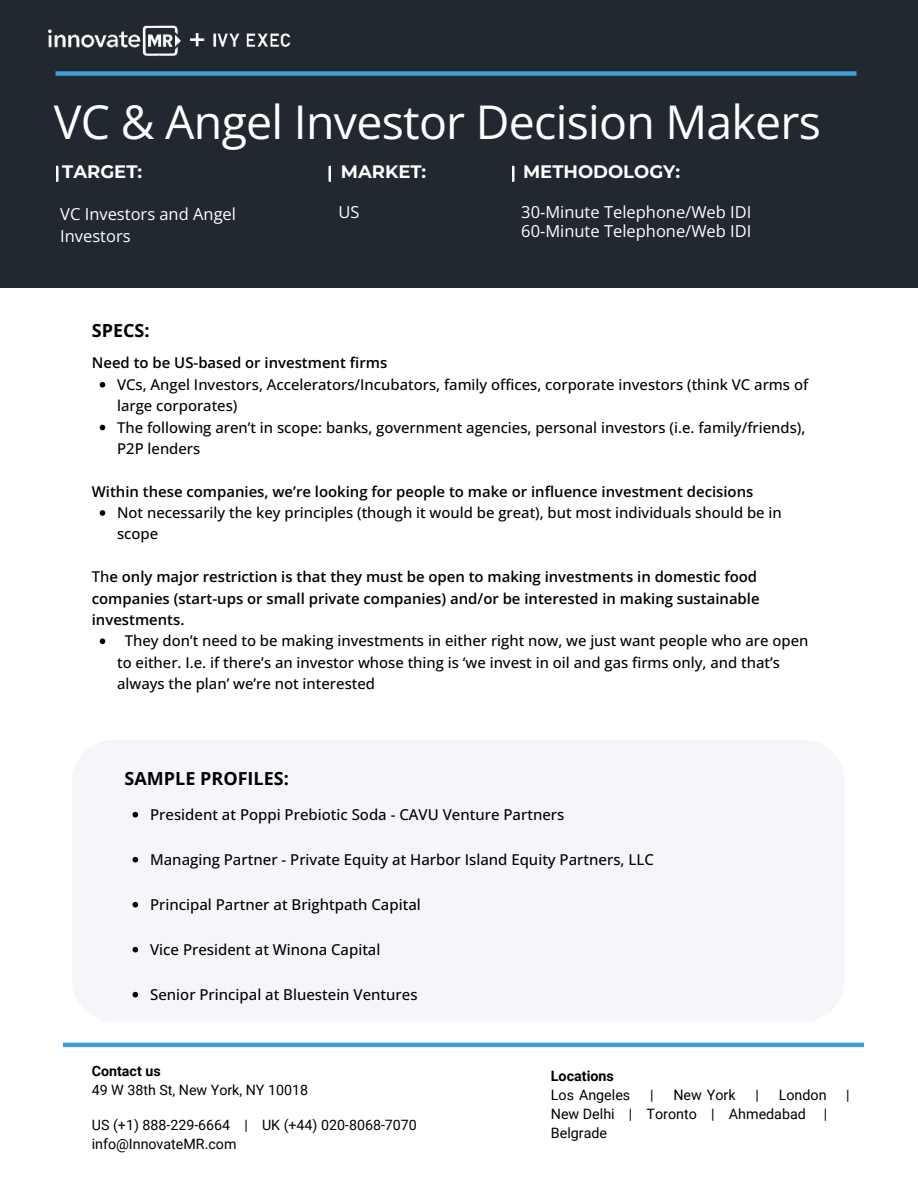
<style>
.page{position:relative;width:918px;height:1188px;background:#fff}
.page>*{position:absolute;margin:0;border:0;box-sizing:border-box;transform-origin:0 0}
.t1{font:46.5px "Open Sans";letter-spacing:-.015em;color:#fff}
.t2{font:700 18px "Montserrat";color:#fff}
.t3{font:700 18px "Open Sans";color:#000}
.t4{font:16.5px/22.5px "Open Sans";color:#fff}
.t5{font:500 15px "Open Sans";color:#000}
.t6{font:500 14.85px/21.5px "Open Sans";color:#000}
.t7{font:600 14.85px/21.3px "Open Sans";color:#000}
.t8{font:14.25px/19.2px "Roboto";color:#000}
.t9{font:700 14.25px "Roboto";color:#000}
.s1{font-weight:500}
</style>
<div class="page">
<div style="left:0;top:0;width:918px;height:287px;background:#21282f"></div>
<svg style="left:56px;top:166px;width:2px;height:16px"></svg>
<svg style="left:328px;top:166px;width:3px;height:16px"></svg>
<svg style="left:512px;top:166px;width:2px;height:16px"></svg>
<svg style="left:100px;top:382px;width:5px;height:6px"></svg>
<svg style="left:100px;top:425px;width:5px;height:5px"></svg>
<svg style="left:100px;top:510px;width:5px;height:6px"></svg>
<svg style="left:100px;top:638px;width:5px;height:6px"></svg>
<svg style="left:133px;top:812px;width:5px;height:6px"></svg>
<svg style="left:133px;top:857px;width:5px;height:5px"></svg>
<svg style="left:133px;top:902px;width:5px;height:6px"></svg>
<svg style="left:133px;top:947px;width:5px;height:5px"></svg>
<svg style="left:133px;top:992px;width:5px;height:6px"></svg>
<hr style="left:63px;top:1043px;width:801px;height:4px;background:#3e9fd9">
<img style="left:48px;top:25px;width:243px;height:51px">
<div style="left:56px;top:71px;width:801px;height:5px;background:#3e9fd9"></div>
<h1 class="t1" style="left:54px;top:90px;width:769px">VC &amp; Angel Investor Decision Makers</h1>
<p class="t2" style="left:62px;top:159px;width:81px">TARGET:</p>
<p class="t2" style="left:341px;top:159px;width:87px">MARKET:</p>
<p class="t2" style="left:523px;top:159px;width:159px">METHODOLOGY:</p>
<p class="t4" style="left:60px;top:202px;width:177px">VC Investors and Angel<br>Investors</p>
<p class="t4" style="left:339px;top:201px;width:23px">US</p>
<p class="t4" style="left:521px;top:202px;width:232px;line-height:19.2px">30-Minute Telephone/Web IDI<br>60-Minute Telephone/Web IDI</p>
<p class="t3" style="left:92px;top:318px;width:59px">SPECS:</p>
<p class="t7" style="left:92px;top:352px;width:297px">Need to be US-based or investment firms</p>
<p class="t6" style="left:117px;top:373px;width:693px">VCs, Angel Investors, Accelerators/Incubators, family offices, corporate investors (think VC arms of large corporates)<br>The following aren’t in scope: banks, government agencies, personal investors (i.e. family/friends), P2P lenders</p>
<p class="t7" style="left:92px;top:480px;width:663px">Within these companies, we’re looking for people to make or influence investment decisions</p>
<p class="t6" style="left:117px;top:502px;width:666px">Not necessarily the key principles (though it would be great), but most individuals should be in scope</p>
<p class="t7" style="left:92px;top:566px;width:669px"><span class="s1">Th</span>e only major restriction is that they must be open to making investments in domestic food companies (start-ups or small private companies) and/or be interested in making sustainable investments.</p>
<p class="t6" style="left:117px;top:630px;width:693px;text-indent:8px">They don’t need to be making investments in either right now, we just want people who are open to either. I.e. if there’s an investor whose thing is ‘we invest in oil and gas firms only, and that’s always the plan’ we’re not interested</p>
<p class="t3" style="left:125px;top:766px;width:166px">SAMPLE PROFILES:</p>
<p class="t5" style="left:150px;top:804px;width:416px">President at Poppi Prebiotic Soda - CAVU Venture Partners</p>
<p class="t5" style="left:150px;top:849px;width:505px">Managing Partner - Private Equity at Harbor Island Equity Partners, LLC</p>
<p class="t5" style="left:150px;top:894px;width:272px">Principal Partner at Brightpath Capital</p>
<p class="t5" style="left:150px;top:939px;width:232px">Vice President at Winona Capital</p>
<p class="t5" style="left:150px;top:984px;width:269px">Senior Principal at Bluestein Ventures</p>
<p class="t9" style="left:92px;top:1061px;width:70px">Contact us</p>
<p class="t8" style="left:92px;top:1080px;width:218px">49 W 38th St, New York, NY 10018</p>
<p class="t8" style="left:92px;top:1115px;width:327px">US (+1) 888-229-6664 | UK (+44) 020-8068-7070 info@InnovateMR.com</p>
<p class="t9" style="left:551px;top:1066px;width:65px">Locations</p>
<p class="t8" style="left:551px;top:1085px;width:81px">Los Angeles</p>
<p class="t8" style="left:650px;top:1085px;width:5px">|</p>
<p class="t8" style="left:673px;top:1085px;width:64px">New York</p>
<p class="t8" style="left:755px;top:1085px;width:5px">|</p>
<p class="t8" style="left:779px;top:1085px;width:49px">London</p>
<p class="t8" style="left:846px;top:1085px;width:5px">|</p>
<p class="t8" style="left:551px;top:1104px;width:278px">New Delhi | Toronto | Ahmedabad |<br>Belgrade</p>
</div>
